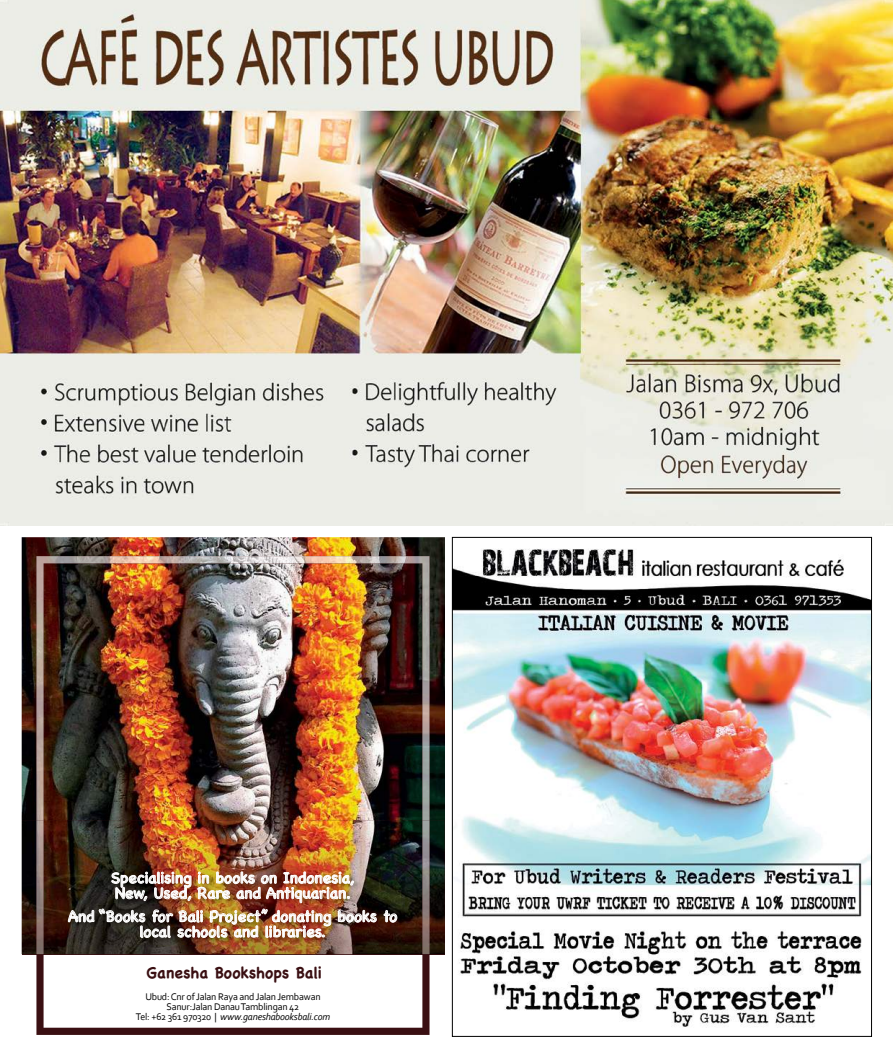
<style>
.page{position:relative;width:893px;height:1063px;background:#fff}
.page>*{position:absolute;margin:0;border:0;box-sizing:border-box;transform-origin:0 0}
.t1{font:15.9px/15.5px "Chalkboard SE";color:#fff}
.t2{font:700 15.9px "Chalkboard SE";color:#3a0f12}
.t3{font:10.05px/10.1px "Corbel";letter-spacing:-.02em;color:#000;text-align:center}
.s1{font-style:italic}
</style>
<div class="page">
<svg style="left:36px;top:955px;width:393px;height:80px"></svg>
<img style="left:22px;top:954px;width:423px;height:1px">
<img style="left:22px;top:537px;width:423px;height:283px">
<img style="left:36px;top:556px;width:393px;height:264px">
<img style="left:22px;top:820px;width:423px;height:134px">
<img style="left:68px;top:870px;width:337px;height:74px">
<svg style="left:383px;top:910px;width:15px;height:13px"></svg>
<img style="left:68px;top:871px;width:309px;height:67px">
<img style="left:454px;top:549px;width:416px;height:478px">
<img style="left:0;top:0;width:893px;height:525px">
<p class="t1" style="left:111px;top:869px;width:245px">Specialising in books on Indonesia,<br>New, Used, Rare and Antiquarian.</p>
<p class="t1" style="left:68px;top:908px;width:330px;text-align:center">And “Books for Bali Project” donating books to local schools and libraries.</p>
<p class="t2" style="left:147px;top:963px;width:177px">Ganesha Bookshops Bali</p>
<p class="t3" style="left:136px;top:991px;width:196px">Ubud: Cnr of Jalan Raya and Jalan Jembawan<br>Sanur:Jalan Danau Tamblingan 42<br>Tel: +62 361 970320 | <span class="s1">www.ganeshabooksbali.com</span></p>
</div>
